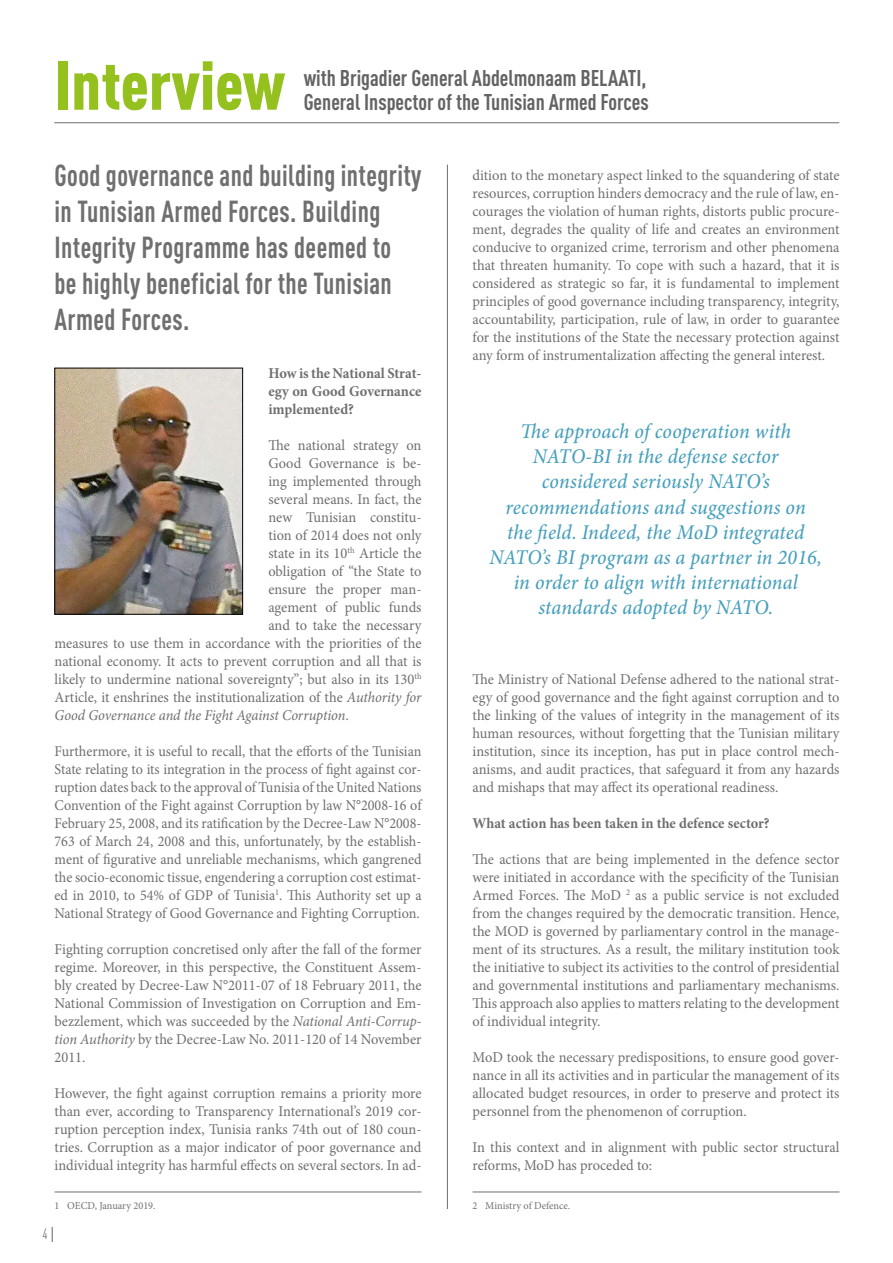
<style>
.page{position:relative;width:893px;height:1263px;background:#fff}
.page>*{position:absolute;margin:0;border:0;box-sizing:border-box;transform-origin:0 0}
.t1{font:900 67.5px "DIN Cond";color:#95c11f}
.t2{font:700 30px/36px "DIN Cond";letter-spacing:.015em;color:#706f6f;scale:.9 1}
.t3{font:700 22.5px/24px "DIN Cond";color:#646363}
.t4{font:italic 500 21px/25.2px "Minion Pro";letter-spacing:.01em;color:#48a0bc;text-align:center;scale:.95 1}
.t5{font:15px/18px "Minion Pro";color:#706f6f;text-align:justify;scale:.96 1}
.t6{font:15px/18px "Minion Pro";color:#706f6f;text-align:justify;scale:.94 1}
.t7{font:700 15px/18px "Minion Pro";color:#706f6f;text-align:justify;scale:.96 1}
.t8{font:italic 15px "Minion Pro";letter-spacing:-.005em;color:#706f6f;scale:.96 1}
.t9{font:300 15px "DIN Cond";color:#4a4a49}
.t10{font:10.5px "Minion Pro";color:#706f6f}
.s1{font-style:italic}
.s2{font-style:normal}
.s3{font-size:21px}
</style>
<div class="page">
<hr style="left:55px;top:1191px;width:366px;height:1px;background:#706f6f">
<hr style="left:473px;top:1191px;width:366px;height:1px;background:#706f6f">
<hr style="left:54px;top:122px;width:785px;height:1px;background:#706f6f">
<img style="left:57px;top:370px;width:184px;height:242px">
<div style="left:55px;top:368px;width:188px;height:246px;border:1px solid #000"></div>
<hr style="left:447px;top:165px;width:1px;height:1044px;background:#706f6f">
<h1 class="t1" style="left:54px;top:43px;width:233px">Interview</h1>
<h3 class="t3" style="left:304px;top:65px;width:347px">with Brigadier General Abdelmonaam BELAATI,<br>General Inspector of the Tunisian Armed Forces</h3>
<h2 class="t2" style="left:55px;top:157px;width:409px">Good governance and building integrity in Tunisian Armed Forces. Building<br>Integrity Programme has deemed to<br>be highly beneficial for the Tunisian<br>Armed Forces.</h2>
<p class="t7" style="left:268px;top:364px;width:161px">How is the National Strat&shy;egy on Good Governance implemented?</p>
<p class="t5" style="left:268px;top:436px;width:161px">The national strategy on</p>
<p class="t5" style="left:268px;top:454px;width:161px">Good Governance is be-</p>
<p class="t5" style="left:268px;top:472px;width:161px">ing implemented through</p>
<p class="t5" style="left:268px;top:490px;width:161px">several means. In fact, the</p>
<p class="t5" style="left:268px;top:508px;width:161px">new Tunisian constitu-</p>
<p class="t5" style="left:268px;top:526px;width:161px">tion of 2014 does not only</p>
<p class="t5" style="left:268px;top:544px;width:161px">state in its 10<sup>th</sup> Article the</p>
<p class="t5" style="left:268px;top:562px;width:161px">obligation of “the State to</p>
<p class="t5" style="left:268px;top:580px;width:161px">ensure the proper man-</p>
<p class="t5" style="left:268px;top:598px;width:161px">agement of public funds</p>
<p class="t5" style="left:268px;top:616px;width:161px">and to take the necessary</p>
<p class="t5" style="left:55px;top:634px;width:384px">measures to use them in accordance with the priorities of the</p>
<p class="t5" style="left:55px;top:652px;width:384px">national economy. It acts to prevent corruption and all that is</p>
<p class="t5" style="left:55px;top:670px;width:384px">likely to undermine national sovereignty”; but also in its 130<sup>th</sup></p>
<p class="t5" style="left:55px;top:688px;width:384px">Article, it enshrines the institutionalization of the <span class="s1">Authority for</span></p>
<p class="t8" style="left:55px;top:705px;width:308px">Good Governance and the Fight Against Corruption<span class="s2">.</span></p>
<p class="t6" style="left:55px;top:742px;width:392px">Furthermore, it is useful to recall, that the efforts of the Tunisian State relating to its integration in the process of fight against cor&shy;ruption dates back to the approval of Tunisia of the United Nations Convention of the Fight against Corruption by law N°2008-16 of February 25, 2008, and its ratification by the Decree-Law N°2008- 763 of March 24, 2008 and this, unfortunately, by the establish&shy;ment of figurative and unreliable mechanisms, which gangrened the socio-economic tissue, engendering a corruption cost estimat&shy;ed in 2010, to 54% of GDP of Tunisia<sup>1</sup>. This Authority set up a National Strategy of Good Governance and Fighting Corruption.</p>
<p class="t5" style="left:55px;top:940px;width:384px">Fighting corruption concretised only after the fall of the former regime. Moreover, in this perspective, the Constituent Assem&shy;bly created by Decree-Law N°2011-07 of 18 February 2011, the National Commission of Investigation on Corruption and Em&shy;bezzlement, which was succeeded by the <span class="s1">National Anti-Corrup&shy;tion Authority</span> by the Decree-Law No. 2011-120 of 14 November 2011.</p>
<p class="t5" style="left:55px;top:1084px;width:384px">However, the fight against corruption remains a priority more than ever, according to Transparency International’s 2019 cor&shy;ruption perception index, Tunisia ranks 74th out of 180 coun&shy;tries. Corruption as a major indicator of poor governance and individual integrity has harmful effects on several sectors. In ad-</p>
<p class="t10" style="left:55px;top:1198px;width:103px">1 OECD, January 2019.</p>
<p class="t9" style="left:42px;top:1225px;width:13px">4 <span class="s3">I</span></p>
<p class="t5" style="left:473px;top:166px;width:384px">dition to the monetary aspect linked to the squandering of state resources, corruption hinders democracy and the rule of law, en&shy;courages the violation of human rights, distorts public procure&shy;ment, degrades the quality of life and creates an environment conducive to organized crime, terrorism and other phenomena that threaten humanity. To cope with such a hazard, that it is considered as strategic so far, it is fundamental to implement principles of good governance including transparency, integrity, accountability, participation, rule of law, in order to guarantee for the institutions of the State the necessary protection against any form of instrumentalization affecting the general interest.</p>
<p class="t4" style="left:490px;top:419px;width:351px">The approach of cooperation with NATO-BI in the defense sector considered seriously NATO’s recommendations and suggestions on<br>the field. Indeed, the MoD integrated NATO’s BI program as a partner in 2016, in order to align with international standards adopted by NATO.</p>
<p class="t5" style="left:473px;top:670px;width:384px">The Ministry of National Defense adhered to the national strat&shy;egy of good governance and the fight against corruption and to the linking of the values of integrity in the management of its human resources, without forgetting that the Tunisian military institution, since its inception, has put in place control mech&shy;anisms, and audit practices, that safeguard it from any hazards and mishaps that may affect its operational readiness.</p>
<p class="t7" style="left:473px;top:814px;width:311px">What action has been taken in the defence sector?</p>
<p class="t5" style="left:473px;top:850px;width:384px">The actions that are being implemented in the defence sector were initiated in accordance with the specificity of the Tunisian Armed Forces. The MoD <sup>2</sup> as a public service is not excluded from the changes required by the democratic transition. Hence, the MOD is governed by parliamentary control in the manage&shy;ment of its structures. As a result, the military institution took the initiative to subject its activities to the control of presidential and governmental institutions and parliamentary mechanisms.<br>This approach also applies to matters relating to the development of individual integrity.</p>
<p class="t5" style="left:473px;top:1048px;width:384px">MoD took the necessary predispositions, to ensure good gover&shy;nance in all its activities and in particular the management of its allocated budget resources, in order to preserve and protect its personnel from the phenomenon of corruption.</p>
<p class="t5" style="left:473px;top:1138px;width:384px">In this context and in alignment with public sector structural reforms, MoD has proceded to:</p>
<p class="t10" style="left:473px;top:1198px;width:99px">2 Ministry of Defence.</p>
</div>
